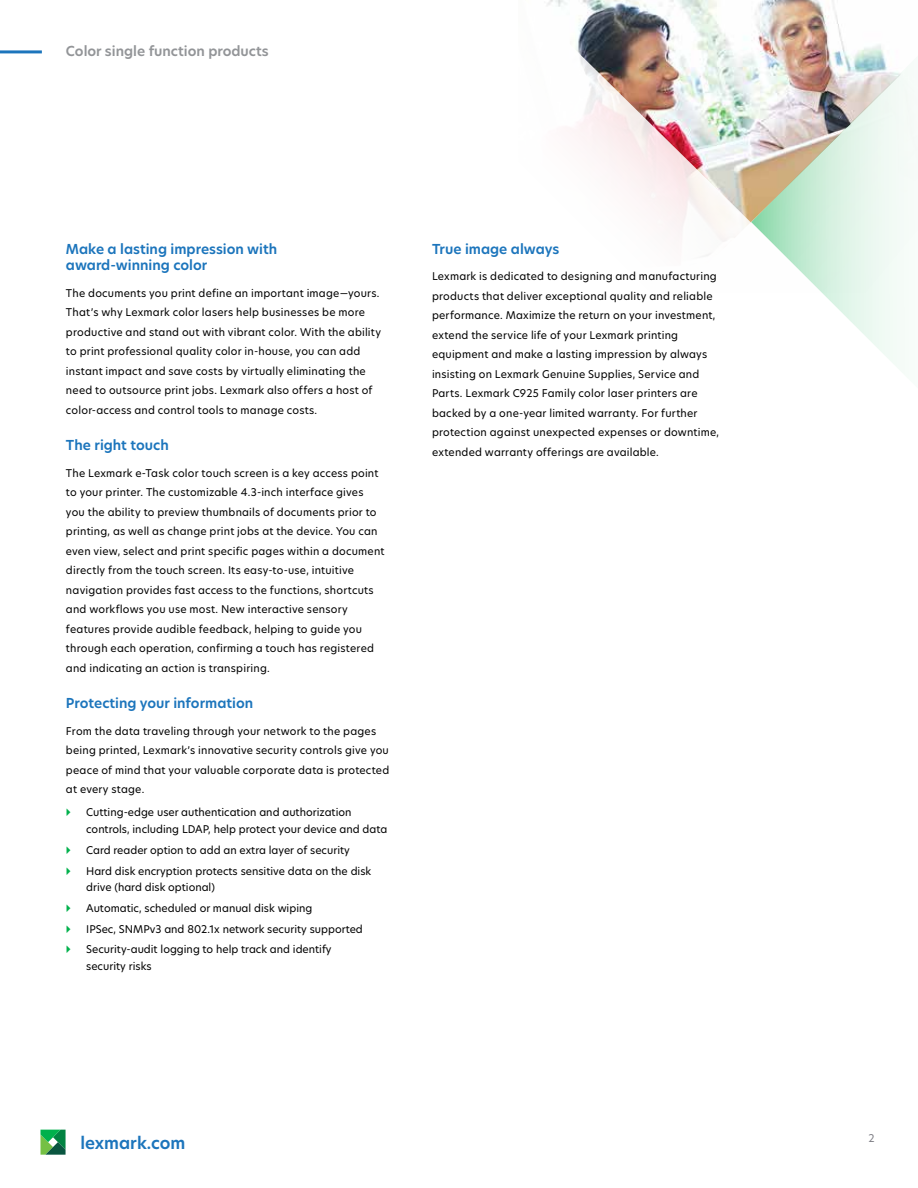
<style>
.page{position:relative;width:918px;height:1188px;background:#fff}
.page>*{position:absolute;margin:0;border:0;box-sizing:border-box;transform-origin:0 0}
.t1{font:600 16.5px "TP Hero";color:#1c75bc}
.t2{font:600 13.5px/16.5px "TP Hero";color:#1c75bc}
.t3{font:600 13.5px "TP Hero";color:#939598}
.t4{font:10.5px/19.5px "TP Hero";letter-spacing:.015em;color:#000}
.t5{font:10.5px "TP Hero";color:#7e7e85}
</style>
<div class="page">
<hr style="left:0;top:50px;width:42px;height:3px;background:#1c75bc">
<svg style="left:40px;top:1130px;width:26px;height:25px"></svg>
<img style="left:547px;top:0;width:296px;height:257px">
<svg style="left:751px;top:42px;width:163px;height:327px"></svg>
<p class="t3" style="left:66px;top:42px;width:204px">Color single function products</p>
<p class="t2" style="left:66px;top:241px;width:213px">Make a lasting impression with award-winning color</p>
<p class="t4" style="left:66px;top:283px;width:317px">The documents you print define an important image—yours.<br>That’s why Lexmark color lasers help businesses be more productive and stand out with vibrant color. With the ability to print professional quality color in-house, you can add instant impact and save costs by virtually eliminating the need to outsource print jobs. Lexmark also offers a host of color-access and control tools to manage costs.</p>
<p class="t2" style="left:66px;top:437px;width:104px">The right touch</p>
<p class="t4" style="left:66px;top:463px;width:320px">The Lexmark e-Task color touch screen is a key access point to your printer. The customizable 4.3-inch interface gives you the ability to preview thumbnails of documents prior to printing, as well as change print jobs at the device. You can even view, select and print specific pages within a document directly from the touch screen. Its easy-to-use, intuitive navigation provides fast access to the functions, shortcuts and workflows you use most. New interactive sensory features provide audible feedback, helping to guide you through each operation, confirming a touch has registered and indicating an action is transpiring.</p>
<p class="t2" style="left:66px;top:695px;width:189px">Protecting your information</p>
<p class="t4" style="left:66px;top:721px;width:325px">From the data traveling through your network to the pages being printed, Lexmark’s innovative security controls give you peace of mind that your valuable corporate data is protected at every stage.</p>
<p class="t4" style="left:86px;top:804px;width:303px;line-height:16.5px">Cutting-edge user authentication and authorization controls, including LDAP, help protect your device and data</p>
<p class="t4" style="left:86px;top:839px;width:287px;line-height:20.9px">Card reader option to add an extra layer of security<br>Hard disk encryption protects sensitive data on the disk</p>
<p class="t4" style="left:86px;top:877px;width:278px;line-height:20.9px">drive (hard disk optional)<br>Automatic, scheduled or manual disk wiping<br>IPSec, SNMPv3 and 802.1x network security supported Security-audit logging to help track and identify</p>
<p class="t4" style="left:86px;top:956px;width:67px">security risks</p>
<p class="t2" style="left:432px;top:241px;width:129px">True image always</p>
<p class="t4" style="left:432px;top:266px;width:289px">Lexmark is dedicated to designing and manufacturing products that deliver exceptional quality and reliable performance. Maximize the return on your investment, extend the service life of your Lexmark printing equipment and make a lasting impression by always insisting on Lexmark Genuine Supplies, Service and Parts. Lexmark C925 Family color laser printers are backed by a one-year limited warranty. For further protection against unexpected expenses or downtime, extended warranty offerings are available.</p>
<h1 class="t1" style="left:80px;top:1131px;width:106px">lexmark.com</h1>
<p class="t5" style="left:868px;top:1131px;width:8px">2</p>
</div>
